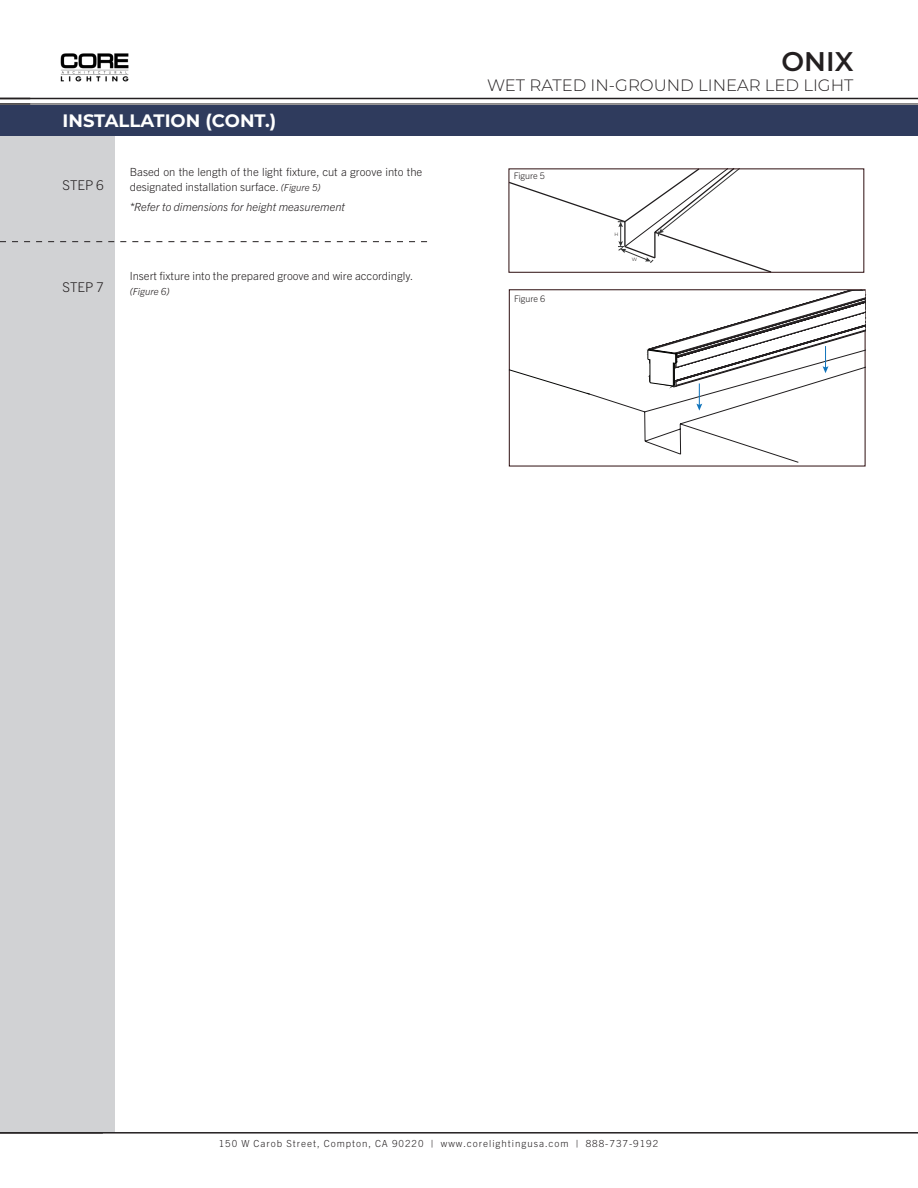
<style>
.page{position:relative;width:918px;height:1188px;background:#fff}
.page>*{position:absolute;margin:0;border:0;box-sizing:border-box;transform-origin:0 0}
.t1{font:600 27px "Montserrat";color:#231f20}
.t2{font:700 18px "Montserrat";color:#fff}
.t3{font:300 16.5px "Montserrat";color:#231f20}
.t4{font:300 13.5px "Trade Gothic Next LT Pro";color:#231f20}
.t5{font:300 11.25px/15px "Trade Gothic Next LT Pro";color:#231f20}
.t6{font:italic 300 11.25px "Trade Gothic Next LT Pro";color:#231f20}
.t7{font:300 9.75px "Trade Gothic Next LT Pro";letter-spacing:.1em;color:#231f20}
.t8{font:italic 300 9.75px "Trade Gothic Next LT Pro";color:#231f20}
.t9{font:300 9px "Trade Gothic Next LT Pro";color:#231f20}
.t10{font:4.8px "Montserrat";color:#3d3a39}
.s1{font-style:italic;font-size:9.75px}
</style>
<div class="page">
<div style="left:0;top:121px;width:114px;height:1012px;background:#d1d2d4"></div>
<img style="left:60px;top:53px;width:69px;height:29px">
<hr style="left:0;top:98px;width:918px;height:1px;background:#231f20">
<hr style="left:0;top:104px;width:918px;height:1px;background:#231f20">
<svg style="left:0;top:241px;width:427px;height:1px"></svg>
<hr style="left:0;top:1132px;width:918px;height:2px;background:#231f20">
<svg style="left:508px;top:168px;width:265px;height:105px"></svg>
<div style="left:509px;top:169px;width:355px;height:104px;border:1px solid #2d0e0f"></div>
<div style="left:0;top:105px;width:918px;height:31px;background:#2f3b5d"></div>
<svg style="left:509px;top:290px;width:357px;height:173px"></svg>
<p class="t2" style="left:63px;top:108px;width:215px">INSTALLATION (CONT.)</p>
<p class="t4" style="left:63px;top:176px;width:43px">STEP 6</p>
<p class="t4" style="left:63px;top:278px;width:43px">STEP 7</p>
<p class="t5" style="left:130px;top:163px;width:294px">Based on the length of the light fixture, cut a groove into the designated installation surface. <span class="s1">(Figure 5)</span></p>
<p class="t6" style="left:130px;top:200px;width:217px">*Refer to dimensions for height measurement</p>
<p class="t5" style="left:130px;top:268px;width:285px">Insert fixture into the prepared groove and wire accordingly.</p>
<p class="t8" style="left:130px;top:285px;width:41px">(Figure 6)</p>
<p class="t1" style="left:782px;top:42px;width:73px">ONIX</p>
<p class="t3" style="left:487px;top:74px;width:368px">WET RATED IN-GROUND LINEAR LED LIGHT</p>
<p class="t9" style="left:514px;top:170px;width:33px">Figure 5</p>
<p class="t9" style="left:514px;top:292px;width:33px">Figure 6</p>
<p class="t10" style="left:614px;top:231px;width:5px">H</p>
<p class="t10" style="left:632px;top:256px;width:7px">W</p>
<p class="t7" style="left:219px;top:1137px;width:441px">150 W Carob Street, Compton, CA 90220 | www.corelightingusa.com | 888-737-9192</p>
</div>
